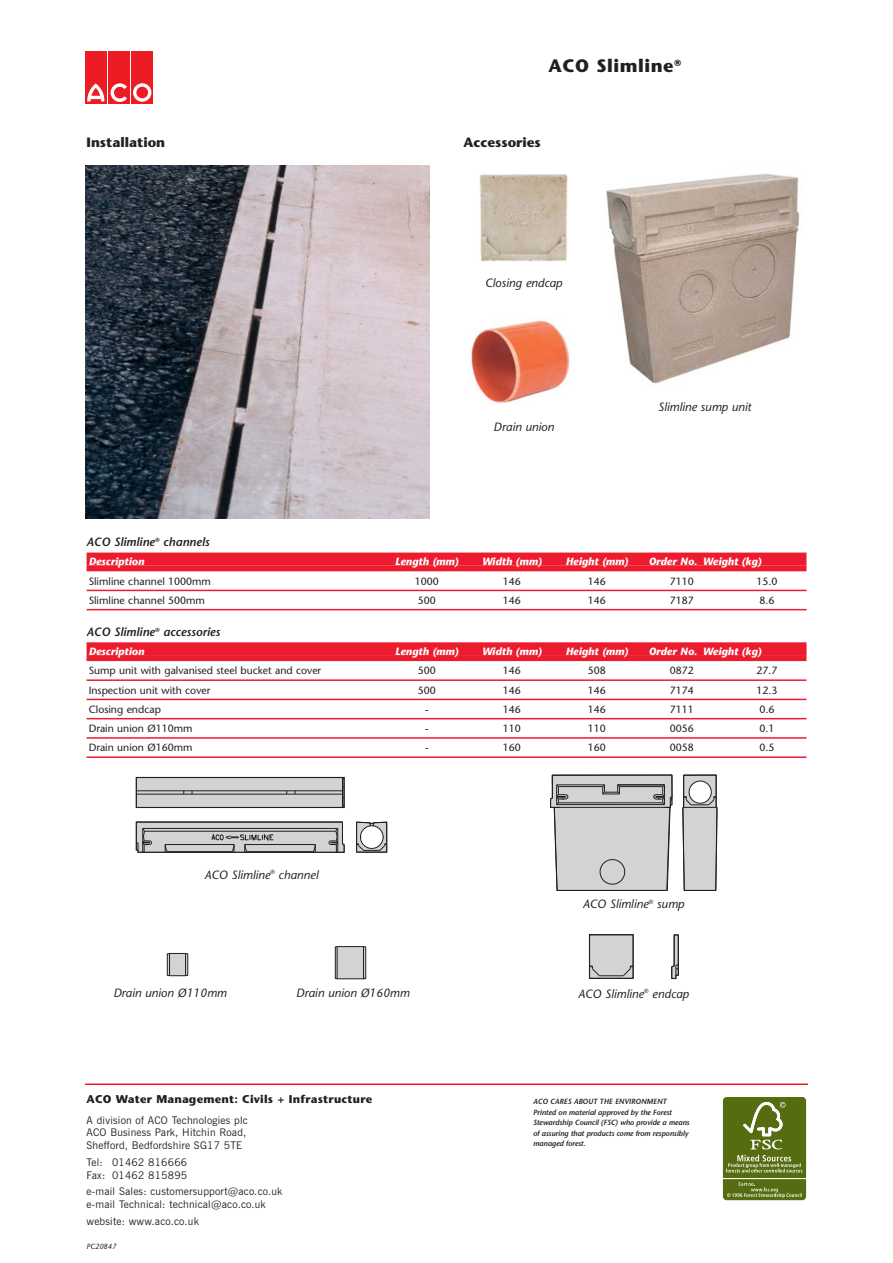
<style>
.page{position:relative;width:893px;height:1263px;background:#fff}
.page>*{position:absolute;margin:0;border:0;box-sizing:border-box;transform-origin:0 0}
.t1{font:700 18px "Stone Sans";letter-spacing:.03em;color:#231f20}
.t2{font:700 13.5px "Stone Sans";color:#231f20}
.t3{font:italic 12px "Stone Sans";color:#231f20}
.t4{font:italic 600 12px "Stone Sans";color:#231f20}
.t5{font:700 11.25px "Stone Sans";letter-spacing:.02em;color:#231f20}
.t6{font:10.5px "Stone Sans";color:#231f20}
.t7{font:10.5px/12.6px "News Gothic BT";letter-spacing:.02em;color:#231f20}
.t8{font:italic 700 10.5px "Stone Sans";color:#fff}
.t9{font:italic 600 7.5px/10.5px "Stone Sans";letter-spacing:-.01em;color:#231f20}
.t10{font:italic 7.5px "Stone Sans";color:#231f20}
</style>
<div class="page">
<hr style="left:85px;top:1084px;width:723px;height:1px;background:#ed1c24">
<div style="left:85px;top:51px;width:22px;height:53px;background:#ed1c24"></div>
<div style="left:108px;top:51px;width:22px;height:53px;background:#ed1c24"></div>
<div style="left:131px;top:51px;width:22px;height:53px;background:#ed1c24"></div>
<svg style="left:133px;top:83px;width:18px;height:19px"></svg>
<svg style="left:111px;top:83px;width:16px;height:19px"></svg>
<svg style="left:87px;top:83px;width:18px;height:18px"></svg>
<img style="left:85px;top:166px;width:344px;height:353px">
<div style="left:87px;top:553px;width:719px;height:12px;background:#ed1b2e"></div>
<div style="left:87px;top:565px;width:719px;height:6px;background:#ed1b2e"></div>
<hr style="left:87px;top:590px;width:719px;height:1px;background:#ed1b2e">
<hr style="left:87px;top:609px;width:719px;height:1px;background:#ed1b2e">
<div style="left:87px;top:642px;width:719px;height:13px;background:#ed1b2e"></div>
<div style="left:87px;top:655px;width:719px;height:6px;background:#ed1b2e"></div>
<hr style="left:87px;top:679px;width:719px;height:2px;background:#ed1b2e">
<hr style="left:87px;top:699px;width:719px;height:1px;background:#ed1b2e">
<hr style="left:87px;top:718px;width:719px;height:1px;background:#ed1b2e">
<hr style="left:87px;top:737px;width:719px;height:2px;background:#ed1b2e">
<hr style="left:87px;top:756px;width:719px;height:2px;background:#ed1b2e">
<svg style="left:136px;top:777px;width:209px;height:31px;background:#b6b8b9"></svg>
<svg style="left:135px;top:821px;width:210px;height:32px;background:#a8a8a9"></svg>
<svg style="left:356px;top:821px;width:31px;height:32px"></svg>
<hr style="left:357px;top:852px;width:30px;height:1px;background:#231f20">
<hr style="left:356px;top:822px;width:1px;height:30px;background:#231f20">
<svg style="left:550px;top:774px;width:123px;height:117px;background:#c2c3c4"></svg>
<svg style="left:682px;top:774px;width:36px;height:117px;background:#c0c1c2"></svg>
<svg style="left:166px;top:953px;width:23px;height:23px"></svg>
<svg style="left:334px;top:946px;width:32px;height:34px"></svg>
<hr style="left:363px;top:947px;width:1px;height:32px;background:#231f20">
<svg style="left:671px;top:934px;width:8px;height:45px"></svg>
<hr style="left:678px;top:935px;width:1px;height:40px;background:#231f20">
<svg style="left:589px;top:934px;width:45px;height:45px;background:#b8b9ba"></svg>
<img style="left:480px;top:174px;width:88px;height:88px">
<img style="left:606px;top:173px;width:194px;height:211px">
<img style="left:469px;top:317px;width:102px;height:87px">
<svg style="left:723px;top:1097px;width:83px;height:103px;background:#6a7d2d"></svg>
<h1 class="t1" style="left:549px;top:59px;width:134px">ACO Slimline<sup>®</sup></h1>
<p class="t2" style="left:87px;top:138px;width:80px">Installation</p>
<p class="t2" style="left:463px;top:138px;width:79px">Accessories</p>
<p class="t3" style="left:485px;top:279px;width:79px">Closing endcap</p>
<p class="t3" style="left:493px;top:422px;width:62px">Drain union</p>
<p class="t3" style="left:658px;top:402px;width:95px">Slimline sump unit</p>
<p class="t4" style="left:87px;top:537px;width:124px">ACO Slimline<sup>®</sup> channels</p>
<p class="t8" style="left:89px;top:558px;width:57px">Description</p>
<p class="t8" style="left:395px;top:558px;width:65px">Length (mm)</p>
<p class="t8" style="left:482px;top:558px;width:61px">Width (mm)</p>
<p class="t8" style="left:566px;top:558px;width:64px">Height (mm)</p>
<p class="t8" style="left:649px;top:558px;width:114px">Order No. Weight (kg)</p>
<p class="t6" style="left:89px;top:577px;width:124px">Slimline channel 1000mm</p>
<p class="t6" style="left:415px;top:577px;width:26px">1000</p>
<p class="t6" style="left:503px;top:577px;width:20px">146</p>
<p class="t6" style="left:588px;top:577px;width:20px">146</p>
<p class="t6" style="left:670px;top:577px;width:26px">7110</p>
<p class="t6" style="left:756px;top:577px;width:23px">15.0</p>
<p class="t6" style="left:89px;top:596px;width:118px">Slimline channel 500mm</p>
<p class="t6" style="left:418px;top:596px;width:20px">500</p>
<p class="t6" style="left:503px;top:596px;width:20px">146</p>
<p class="t6" style="left:588px;top:596px;width:20px">146</p>
<p class="t6" style="left:670px;top:596px;width:26px">7187</p>
<p class="t6" style="left:759px;top:596px;width:17px">8.6</p>
<p class="t4" style="left:87px;top:627px;width:135px">ACO Slimline<sup>®</sup> accessories</p>
<p class="t8" style="left:89px;top:647px;width:57px">Description</p>
<p class="t8" style="left:395px;top:647px;width:65px">Length (mm)</p>
<p class="t8" style="left:482px;top:647px;width:61px">Width (mm)</p>
<p class="t8" style="left:566px;top:647px;width:64px">Height (mm)</p>
<p class="t8" style="left:649px;top:647px;width:114px">Order No. Weight (kg)</p>
<p class="t6" style="left:89px;top:667px;width:234px">Sump unit with galvanised steel bucket and cover</p>
<p class="t6" style="left:418px;top:667px;width:20px">500</p>
<p class="t6" style="left:503px;top:667px;width:20px">146</p>
<p class="t6" style="left:588px;top:667px;width:20px">508</p>
<p class="t6" style="left:670px;top:667px;width:26px">0872</p>
<p class="t6" style="left:756px;top:667px;width:23px">27.7</p>
<p class="t6" style="left:89px;top:686px;width:123px">Inspection unit with cover</p>
<p class="t6" style="left:418px;top:686px;width:20px">500</p>
<p class="t6" style="left:503px;top:686px;width:20px">146</p>
<p class="t6" style="left:588px;top:686px;width:20px">146</p>
<p class="t6" style="left:670px;top:686px;width:26px">7174</p>
<p class="t6" style="left:756px;top:686px;width:23px">12.3</p>
<p class="t6" style="left:89px;top:705px;width:74px">Closing endcap</p>
<p class="t6" style="left:425px;top:705px;width:5px">-</p>
<p class="t6" style="left:503px;top:705px;width:20px">146</p>
<p class="t6" style="left:588px;top:705px;width:20px">146</p>
<p class="t6" style="left:670px;top:705px;width:26px">7111</p>
<p class="t6" style="left:759px;top:705px;width:17px">0.6</p>
<p class="t6" style="left:89px;top:724px;width:105px">Drain union Ø110mm</p>
<p class="t6" style="left:425px;top:724px;width:5px">-</p>
<p class="t6" style="left:503px;top:724px;width:20px">110</p>
<p class="t6" style="left:588px;top:724px;width:20px">110</p>
<p class="t6" style="left:670px;top:724px;width:26px">0056</p>
<p class="t6" style="left:759px;top:724px;width:17px">0.1</p>
<p class="t6" style="left:89px;top:744px;width:105px">Drain union Ø160mm</p>
<p class="t6" style="left:425px;top:744px;width:5px">-</p>
<p class="t6" style="left:503px;top:744px;width:20px">160</p>
<p class="t6" style="left:588px;top:744px;width:20px">160</p>
<p class="t6" style="left:670px;top:744px;width:26px">0058</p>
<p class="t6" style="left:759px;top:744px;width:17px">0.5</p>
<p class="t3" style="left:205px;top:870px;width:115px">ACO Slimline<sup>®</sup> channel</p>
<p class="t3" style="left:583px;top:900px;width:103px">ACO Slimline<sup>®</sup> sump</p>
<p class="t3" style="left:113px;top:988px;width:115px">Drain union Ø110mm</p>
<p class="t3" style="left:296px;top:988px;width:115px">Drain union Ø160mm</p>
<p class="t3" style="left:578px;top:989px;width:112px">ACO Slimline<sup>®</sup> endcap</p>
<p class="t5" style="left:87px;top:1094px;width:287px">ACO Water Management: Civils + Infrastructure</p>
<p class="t7" style="left:87px;top:1115px;width:163px">A division of ACO Technologies plc<br>ACO Business Park, Hitchin Road,<br>Shefford, Bedfordshire SG17 5TE</p>
<p class="t7" style="left:87px;top:1157px;width:102px">Tel: 01462 816666<br>Fax: 01462 815895</p>
<p class="t7" style="left:87px;top:1186px;width:197px">e-mail Sales: customersupport@aco.co.uk e-mail Technical: technical@aco.co.uk</p>
<p class="t7" style="left:87px;top:1216px;width:114px">website: www.aco.co.uk</p>
<p class="t10" style="left:87px;top:1243px;width:31px">PC20847</p>
<p class="t9" style="left:533px;top:1097px;width:158px">ACO CARES ABOUT THE ENVIRONMENT Printed on material approved by the Forest Stewardship Council (FSC) who provide a means of assuring that products come from responsibly managed forest.</p>
</div>
